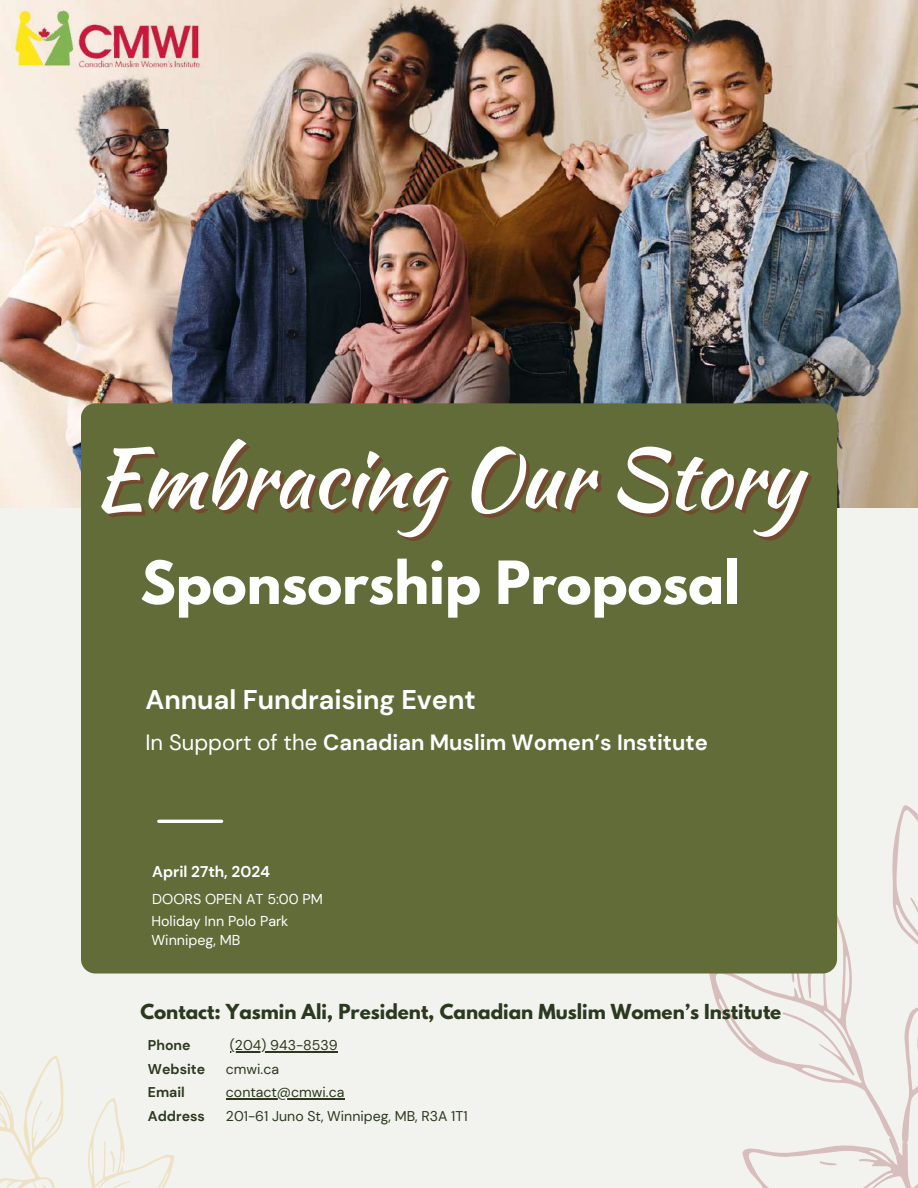
<style>
.page{position:relative;width:918px;height:1188px;background:#f2f3ee}
.page>*{position:absolute;margin:0;border:0;box-sizing:border-box;transform-origin:0 0}
.t1{font:82.2px "Kaushan Script";letter-spacing:-.01em;color:#fff}
.t2{font:700 52.65px "League Spartan";color:#fff}
.t3{font:700 27px "DM Sans";color:#fff}
.t4{font:700 22.05px "DM Sans";color:#fff}
.t5{font:700 18.3px "League Spartan";color:#2b391f}
.t6{font:700 15.45px "DM Sans";color:#fff}
.t7{font:14.25px/22.4px "DM Sans";color:#fff}
.t8{font:14.1px "DM Sans";color:#2b391f}
.t9{font:700 14.1px "DM Sans";color:#2b391f}
.s1{font-weight:400}
</style>
<div class="page">
<img style="left:0;top:0;width:918px;height:507px">
<svg style="left:709px;top:974px;width:33px;height:69px"></svg>
<svg style="left:742px;top:805px;width:176px;height:383px"></svg>
<div style="left:81px;top:403px;width:756px;height:571px;background:#616c39;border-radius:14px"></div>
<hr style="left:159px;top:820px;width:63px;height:3px;background:#fff">
<svg style="left:0;top:1056px;width:175px;height:132px"></svg>
<img style="left:1px;top:7px;width:219px;height:67px">
<hr style="left:230px;top:1051px;width:108px;height:2px;background:#2b391f">
<hr style="left:226px;top:1099px;width:118px;height:1px;background:#2b391f">
<h1 class="t1" style="left:92px;top:418px;width:710px">Embracing Our Story</h1>
<h2 class="t2" style="left:140px;top:557px;width:601px">Sponsorship Proposal</h2>
<h3 class="t3" style="left:145px;top:683px;width:332px">Annual Fundraising Event</h3>
<h3 class="t4" style="left:145px;top:728px;width:564px"><span class="s1">In Support of the</span> Canadian Muslim Women’s Institute</h3>
<p class="t6" style="left:152px;top:861px;width:120px">April 27th, 2024</p>
<p class="t7" style="left:152px;top:888px;width:173px">DOORS OPEN AT 5:00 PM<br>Holiday Inn Polo Park</p>
<p class="t7" style="left:152px;top:929px;width:90px">Winnipeg, MB</p>
<p class="t5" style="left:140px;top:1003px;width:642px">Contact: Yasmin Ali, President, Canadian Muslim Women’s Institute</p>
<p class="t9" style="left:148px;top:1036px;width:44px">Phone</p>
<p class="t8" style="left:230px;top:1036px;width:109px">(204) 943-8539</p>
<p class="t9" style="left:148px;top:1060px;width:59px">Website</p>
<p class="t8" style="left:226px;top:1060px;width:55px">cmwi.ca</p>
<p class="t9" style="left:148px;top:1084px;width:38px">Email</p>
<p class="t8" style="left:226px;top:1084px;width:120px">contact@cmwi.ca</p>
<p class="t9" style="left:148px;top:1107px;width:59px">Address</p>
<p class="t8" style="left:226px;top:1107px;width:243px">201-61 Juno St, Winnipeg, MB, R3A 1T1</p>
</div>
